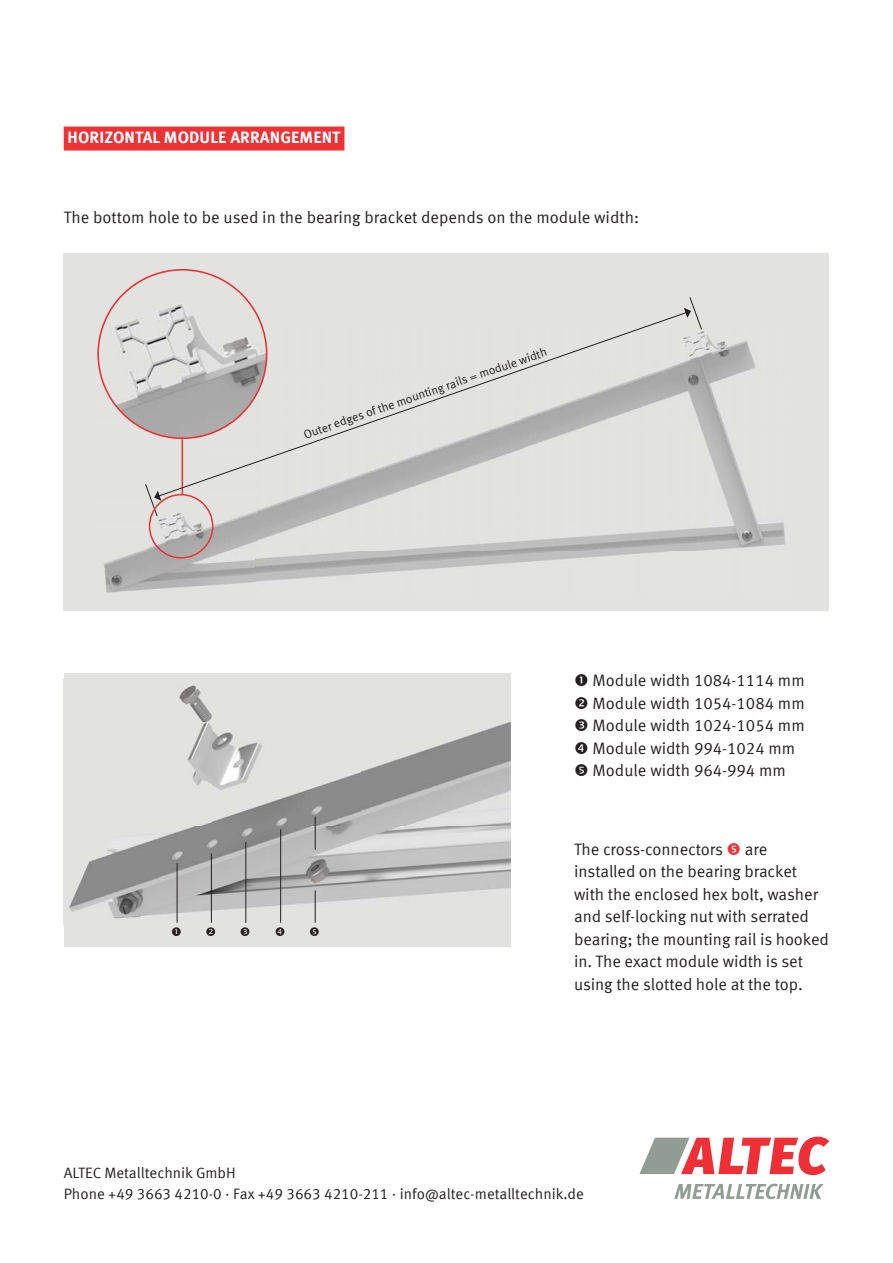
<style>
.page{position:relative;width:893px;height:1263px;background:#fff}
.page>*{position:absolute;margin:0;border:0;box-sizing:border-box;transform-origin:0 0}
.t1{font:16.5px/22.5px "Meta Offc Norm";letter-spacing:-.005em;color:#231f20}
.t2{font:700 16.5px "Meta Offc";letter-spacing:.005em;color:#fff}
.t3{font:15px/21px "Meta Offc Norm";color:#231f20}
.t4{font:12px "Meta Offc Norm";color:#231f20}
</style>
<div class="page">
<svg style="left:64px;top:253px;width:765px;height:357px;background:#dadad7"></svg>
<img style="left:98px;top:323px;width:51px;height:115px">
<img style="left:149px;top:431px;width:9px;height:7px">
<div style="left:64px;top:674px;width:446px;height:273px;background:#e2e3e0"></div>
<img style="left:69px;top:685px;width:441px;height:238px">
<hr style="left:177px;top:863px;width:1px;height:60px;background:#231f20">
<hr style="left:211px;top:853px;width:1px;height:70px;background:#231f20">
<hr style="left:246px;top:842px;width:1px;height:81px;background:#231f20">
<hr style="left:280px;top:829px;width:1px;height:94px;background:#231f20">
<hr style="left:315px;top:816px;width:1px;height:34px;background:#231f20">
<hr style="left:315px;top:890px;width:1px;height:33px;background:#231f20">
<img style="left:98px;top:270px;width:169px;height:168px;border-radius:50%">
<div style="left:149px;top:494px;width:64px;height:65px;border:2px solid #ee3135;border-radius:50%"></div>
<svg style="left:158px;top:312px;width:529px;height:185px;background:#d7d6d3"></svg>
<svg style="left:145px;top:484px;width:16px;height:33px"></svg>
<svg style="left:684px;top:297px;width:18px;height:33px"></svg>
<svg style="left:639px;top:1137px;width:190px;height:38px"></svg>
<svg style="left:674px;top:1184px;width:150px;height:15px"></svg>
<div style="left:64px;top:127px;width:280px;height:24px;background:#ee3135"></div>
<p class="t2" style="left:68px;top:124px;width:274px">HORIZONTAL MODULE ARRANGEMENT</p>
<p class="t1" style="left:64px;top:205px;width:577px">The bottom hole to be used in the bearing bracket depends on the module width:</p>
<p class="t4" style="left:301px;top:426px;width:258px;rotate:-19deg">Outer edges of the mounting rails = module width</p>
<p class="t1" style="left:592px;top:669px;width:214px">Module width 1084-1114 mm<br>Module width 1054-1084 mm<br>Module width 1024-1054 mm<br>Module width 994-1024 mm<br>Module width 964-994 mm</p>
<p class="t1" style="left:574px;top:837px;width:150px">The cross-connectors</p>
<p class="t1" style="left:574px;top:837px;width:256px;text-indent:171px">are installed on the bearing bracket with the enclosed hex bolt, washer and self-locking nut with serrated bearing; the mounting rail is hooked in. The exact module width is set using the slotted hole at the top.</p>
<p class="t3" style="left:64px;top:1162px;width:522px">ALTEC Metalltechnik GmbH<br>Phone +49 3663 4210-0 · Fax +49 3663 4210-211 · info@altec-metalltechnik.de</p>
</div>
